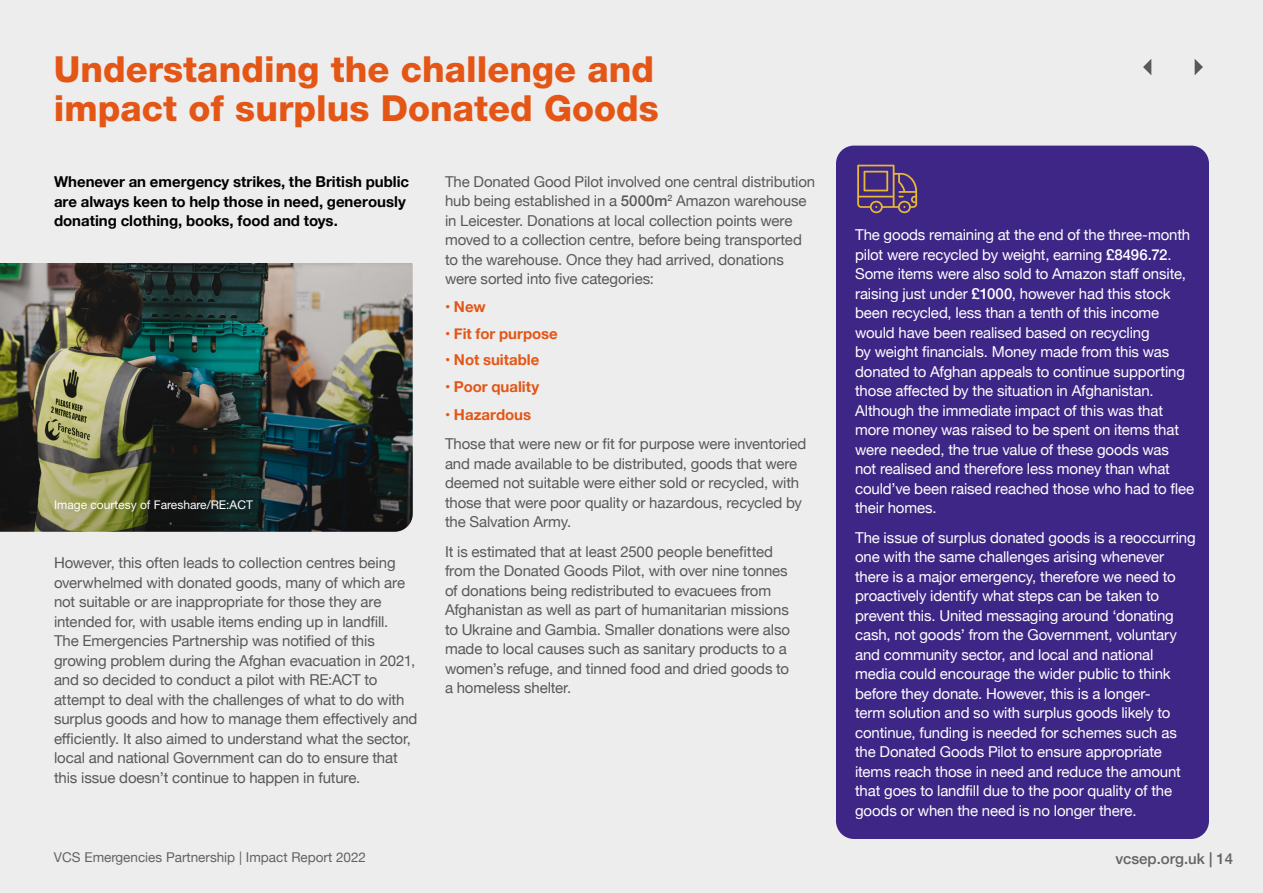
<style>
.page{position:relative;width:1263px;height:893px;background:#ededee}
.page>*{position:absolute;margin:0;border:0;box-sizing:border-box;transform-origin:0 0}
.t1{font:800 36px/39px "Helvetica Neue";color:#e45616}
.t2{font:15px/19.5px "Helvetica Neue";letter-spacing:-.01em;color:#58595b}
.t3{font:15px/19.5px "Helvetica Neue";letter-spacing:-.01em;color:#fff}
.t4{font:700 15px/19.5px "Helvetica Neue";color:#000}
.t5{font:700 15px "Helvetica Neue";color:#e45616}
.t6{font:500 15px "Helvetica Neue";color:#636366}
.t7{font:13.5px "Helvetica Neue";color:#636366}
.t8{font:12px "Helvetica Neue";color:#fff}
.s1{font-weight:500}
</style>
<div class="page">
<img style="left:0;top:263px;width:413px;height:269px">
<div style="left:836px;top:146px;width:373px;height:693px;background:#3e2686;border-radius:18px"></div>
<svg style="left:1195px;top:59px;width:8px;height:16px"></svg>
<svg style="left:1143px;top:59px;width:8px;height:16px"></svg>
<svg style="left:857px;top:165px;width:60px;height:48px"></svg>
<p class="t1" style="left:54px;top:50px;width:606px">Understanding the challenge and impact of surplus Donated Goods</p>
<p class="t4" style="left:54px;top:172px;width:357px">Whenever an emergency strikes, the British public are always keen to help those in need, generously donating clothing, books, food and toys.</p>
<p class="t8" style="left:54px;top:498px;width:200px">Image courtesy of Fareshare/RE:ACT</p>
<p class="t2" style="left:54px;top:554px;width:365px">However, this often leads to collection centres being overwhelmed with donated goods, many of which are not suitable or are inappropriate for those they are intended for, with usable items ending up in landfill.<br>The Emergencies Partnership was notified of this growing problem during the Afghan evacuation in 2021, and so decided to conduct a pilot with RE:ACT to attempt to deal with the challenges of what to do with surplus goods and how to manage them effectively and efficiently. It also aimed to understand what the sector, local and national Government can do to ensure that this issue doesn’t continue to happen in future.</p>
<p class="t2" style="left:445px;top:173px;width:372px">The Donated Good Pilot involved one central distribution hub being established in a <span class="s1">5000m</span><sup>2</sup> Amazon warehouse in Leicester. Donations at local collection points were moved to a collection centre, before being transported to the warehouse. Once they had arrived, donations were sorted into five categories:</p>
<p class="t5" style="left:445px;top:295px;width:42px">• New</p>
<p class="t5" style="left:445px;top:322px;width:114px">• Fit for purpose</p>
<p class="t5" style="left:445px;top:348px;width:96px">• Not suitable</p>
<p class="t5" style="left:445px;top:375px;width:96px">• Poor quality</p>
<p class="t5" style="left:445px;top:403px;width:88px">• Hazardous</p>
<p class="t2" style="left:445px;top:435px;width:363px">Those that were new or fit for purpose were inventoried and made available to be distributed, goods that were deemed not suitable were either sold or recycled, with those that were poor quality or hazardous, recycled by the Salvation Army.</p>
<p class="t2" style="left:445px;top:543px;width:347px">It is estimated that at least 2500 people benefitted from the Donated Goods Pilot, with over nine tonnes of donations being redistributed to evacuees from Afghanistan as well as part of humanitarian missions to Ukraine and Gambia. Smaller donations were also made to local causes such as sanitary products to a women’s refuge, and tinned food and dried goods to a homeless shelter.</p>
<p class="t3" style="left:855px;top:226px;width:340px">The goods remaining at the end of the three-month pilot were recycled by weight, earning <span class="s1">£8496.72</span>.<br>Some items were also sold to Amazon staff onsite, raising just under <span class="s1">£1000</span>, however had this stock been recycled, less than a tenth of this income would have been realised based on recycling<br>by weight financials. Money made from this was donated to Afghan appeals to continue supporting those affected by the situation in Afghanistan.<br>Although the immediate impact of this was that more money was raised to be spent on items that were needed, the true value of these goods was<br>not realised and therefore less money than what could’ve been raised reached those who had to flee their homes.</p>
<p class="t3" style="left:855px;top:529px;width:342px">The issue of surplus donated goods is a reoccurring one with the same challenges arising whenever there is a major emergency, therefore we need to proactively identify what steps can be taken to prevent this. United messaging around ‘donating cash, not goods’ from the Government, voluntary and community sector, and local and national media could encourage the wider public to think before they donate. However, this is a longer-<br>term solution and so with surplus goods likely to continue, funding is needed for schemes such as the Donated Goods Pilot to ensure appropriate items reach those in need and reduce the amount that goes to landfill due to the poor quality of the goods or when the need is no longer there.</p>
<p class="t7" style="left:54px;top:847px;width:314px">VCS Emergencies Partnership | Impact Report 2022</p>
<p class="t6" style="left:1115px;top:846px;width:119px">vcsep.org.uk | 14</p>
</div>
